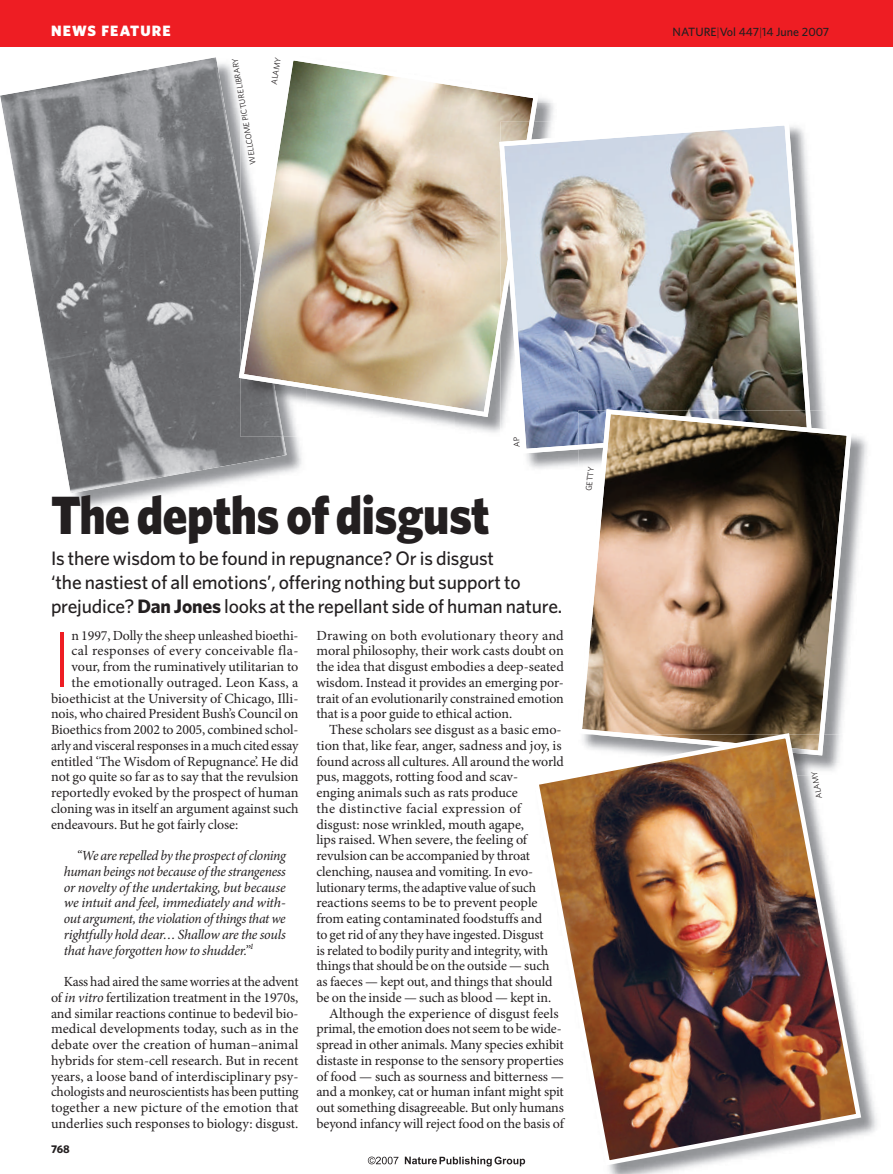
<style>
.page{position:relative;width:893px;height:1174px;background:#fff}
.page>*{position:absolute;margin:0;border:0;box-sizing:border-box;transform-origin:0 0}
.t1{font:300 79.35px "Whitney";color:#ee1d23}
.t2{font:900 54px "Whitney";letter-spacing:-.01em;color:#231f20;scale:.9 1}
.t3{font:500 19.5px/24px "Whitney";letter-spacing:-.01em;color:#231f20}
.t4{font:900 15px "Whitney";letter-spacing:.075em;color:#fff}
.t5{font:13.95px/15.8px "Minion Pro";letter-spacing:-.005em;color:#231f20;text-align:justify}
.t6{font:italic 13.95px/15.8px "Minion Pro";letter-spacing:-.015em;color:#231f20;text-align:justify}
.t7{font:13.95px "Minion Pro";letter-spacing:.02em;color:#231f20}
.t8{font:13.95px "Minion Pro";letter-spacing:.015em;color:#231f20}
.t9{font:13.95px "Minion Pro";letter-spacing:.025em;color:#231f20}
.t10{font:500 12px "Whitney";color:#231f20}
.t11{font:700 11.25px "Whitney";color:#231f20}
.t12{font:8.25px "Whitney";color:#231f20}
.s1{font-weight:300}
.s2{font-weight:700}
.s3{font-style:italic}
</style>
<div class="page">
<img style="left:73px;top:493px;width:30px;height:15px">
<img style="left:287px;top:437px;width:15px;height:36px">
<img style="left:0;top:57px;width:287px;height:436px">
<img style="left:538px;top:104px;width:18px;height:17px">
<img style="left:283px;top:417px;width:14px;height:20px">
<img style="left:240px;top:417px;width:43px;height:20px">
<img style="left:239px;top:57px;width:299px;height:360px">
<img style="left:526px;top:453px;width:51px;height:16px">
<img style="left:812px;top:235px;width:13px;height:174px">
<img style="left:499px;top:121px;width:313px;height:332px">
<img style="left:852px;top:435px;width:15px;height:177px">
<svg style="left:577px;top:409px;width:275px;height:321px;background:#947e6b"></svg>
<img style="left:609px;top:1059px;width:268px;height:115px">
<img style="left:539px;top:730px;width:325px;height:438px">
<div style="left:0;top:0;width:893px;height:47px;background:#ee1d23"></div>
<svg style="left:405px;top:1156px;width:120px;height:10px"></svg>
<svg style="left:368px;top:1156px;width:30px;height:8px"></svg>
<svg style="left:513px;top:437px;width:7px;height:10px"></svg>
<p class="t4" style="left:51px;top:25px;width:121px">NEWS FEATURE</p>
<p class="t10" style="left:673px;top:27px;width:158px">NATURE<span class="s1">|</span>Vol 447<span class="s1">|</span>14 June 2007</p>
<p class="t12" style="left:250px;top:165px;width:109px;rotate:-100deg">WELLCOME PICTURE LIBRARY</p>
<p class="t12" style="left:271px;top:84px;width:29px;rotate:-81deg">ALAMY</p>
<h2 class="t2" style="left:51px;top:495px;width:489px">The depths of disgust</h2>
<h3 class="t3" style="left:51px;top:547px;width:513px">Is there wisdom to be found in repugnance? Or is disgust<br>‘the nastiest of all emotions’, offering nothing but support to prejudice? <span class="s2">Dan Jones</span> looks at the repellant side of human nature.</h3>
<h1 class="t1" style="left:51px;top:630px;width:22px">I</h1>
<p class="t5" style="left:72px;top:628px;width:228px">n 1997, Dolly the sheep unleashed bioethi-</p>
<p class="t7" style="left:72px;top:645px;width:228px">cal responses of every conceivable fla-</p>
<p class="t5" style="left:72px;top:660px;width:228px">vour, from the ruminatively utilitarian to</p>
<p class="t8" style="left:72px;top:677px;width:228px">the emotionally outraged. Leon Kass, a</p>
<p class="t5" style="left:51px;top:691px;width:249px">bioethicist at the University of Chicago, Illi-</p>
<p class="t5" style="left:51px;top:707px;width:249px">nois, who chaired President Bush’s Council on</p>
<p class="t5" style="left:51px;top:723px;width:249px">Bioethics from 2002 to 2005, combined schol-</p>
<p class="t5" style="left:51px;top:738px;width:249px">arly and visceral responses in a much cited essay</p>
<p class="t5" style="left:51px;top:754px;width:249px">entitled ‘The Wisdom of Repugnance’. He did</p>
<p class="t5" style="left:51px;top:770px;width:249px">not go quite so far as to say that the revulsion</p>
<p class="t5" style="left:51px;top:786px;width:249px">reportedly evoked by the prospect of human</p>
<p class="t5" style="left:51px;top:801px;width:249px">cloning was in itself an argument against such</p>
<p class="t5" style="left:51px;top:817px;width:189px">endeavours. But he got fairly close:</p>
<p class="t6" style="left:64px;top:849px;width:224px;text-indent:13px">“We are repelled by the prospect of cloning human beings not because of the strangeness or novelty of the undertaking, but because we intuit and feel, immediately and with&shy;out argument, the violation of things that we rightfully hold dear… Shallow are the souls that have forgotten how to shudder.”<sup>1</sup></p>
<p class="t5" style="left:51px;top:975px;width:249px;text-indent:13px">Kass had aired the same worries at the advent of <span class="s3">in vitro</span> fertilization treatment in the 1970s, and similar reactions continue to bedevil bio&shy;medical developments today, such as in the debate over the creation of human–animal hybrids for stem-cell research. But in recent years, a loose band of interdisciplinary psy&shy;chologists and neuroscientists has been putting together a new picture of the emotion that underlies such responses to biology: disgust.</p>
<p class="t11" style="left:51px;top:1144px;width:20px">768</p>
<p class="t5" style="left:316px;top:628px;width:249px">Drawing on both evolutionary theory and moral philosophy, their work casts doubt on the idea that disgust embodies a deep-seated wisdom. Instead it provides an emerging por&shy;trait of an evolutionarily constrained emotion that is a poor guide to ethical action.</p>
<p class="t5" style="left:329px;top:723px;width:234px">These scholars see disgust as a basic emo-</p>
<p class="t5" style="left:316px;top:738px;width:247px">tion that, like fear, anger, sadness and joy, is</p>
<p class="t5" style="left:316px;top:754px;width:249px">found across all cultures. All around the world</p>
<p class="t5" style="left:316px;top:770px;width:203px">pus, maggots, rotting food and scav-</p>
<p class="t5" style="left:316px;top:786px;width:203px">enging animals such as rats produce</p>
<p class="t9" style="left:316px;top:803px;width:206px">the distinctive facial expression of</p>
<p class="t5" style="left:316px;top:817px;width:209px">disgust: nose wrinkled, mouth agape,</p>
<p class="t5" style="left:316px;top:833px;width:212px">lips raised. When severe, the feeling of</p>
<p class="t5" style="left:316px;top:849px;width:215px">revulsion can be accompanied by throat</p>
<p class="t5" style="left:316px;top:864px;width:218px">clenching, nausea and vomiting. In evo-</p>
<p class="t5" style="left:316px;top:880px;width:221px">lutionary terms, the adaptive value of such</p>
<p class="t5" style="left:316px;top:896px;width:223px">reactions seems to be to prevent people</p>
<p class="t5" style="left:316px;top:912px;width:227px">from eating contaminated foodstuffs and</p>
<p class="t5" style="left:316px;top:927px;width:229px">to get rid of any they have ingested. Disgust</p>
<p class="t5" style="left:316px;top:943px;width:233px">is related to bodily purity and integrity, with</p>
<p class="t5" style="left:316px;top:959px;width:235px">things that should be on the outside — such</p>
<p class="t5" style="left:316px;top:975px;width:238px">as faeces — kept out, and things that should</p>
<p class="t5" style="left:316px;top:990px;width:236px">be on the inside — such as blood — kept in.</p>
<p class="t5" style="left:329px;top:1006px;width:231px">Although the experience of disgust feels</p>
<p class="t5" style="left:316px;top:1022px;width:247px">primal, the emotion does not seem to be wide-</p>
<p class="t5" style="left:316px;top:1038px;width:249px">spread in other animals. Many species exhibit</p>
<p class="t5" style="left:316px;top:1053px;width:249px">distaste in response to the sensory properties</p>
<p class="t5" style="left:316px;top:1069px;width:249px">of food — such as sourness and bitterness —</p>
<p class="t5" style="left:316px;top:1085px;width:249px">and a monkey, cat or human infant might spit</p>
<p class="t5" style="left:316px;top:1101px;width:249px">out something disagreeable. But only humans</p>
<p class="t5" style="left:316px;top:1116px;width:249px">beyond infancy will reject food on the basis of</p>
<p class="t12" style="left:586px;top:491px;width:26px;rotate:-85deg">GETTY</p>
<p class="t12" style="left:816px;top:799px;width:29px;rotate:-101deg">ALAMY</p>
</div>
